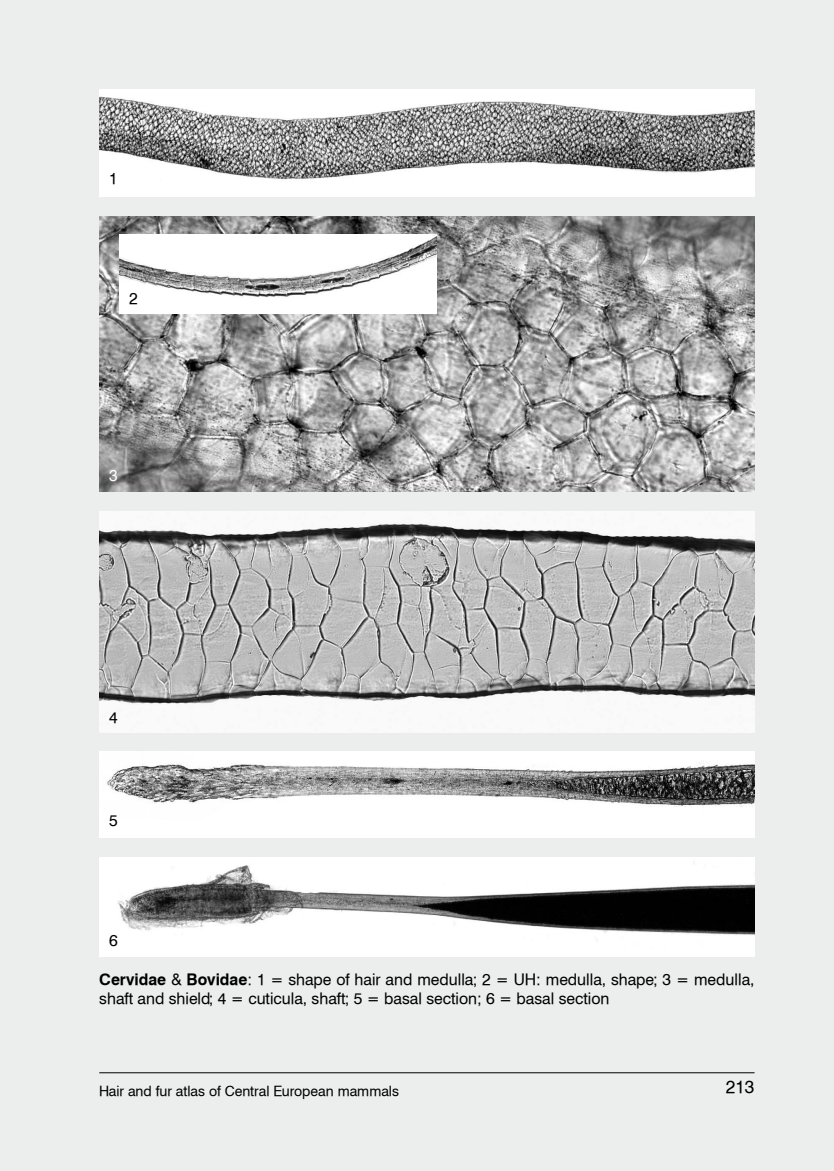
<style>
.page{position:relative;width:834px;height:1171px;background:#fff}
.page>*{position:absolute;margin:0;border:0;box-sizing:border-box;transform-origin:0 0}
.t1{font:17.5px "Swiss 721 PFL";color:#000}
.abraalairas{font:15.75px/18.9px "Swiss 721 PFL";color:#000}
.képszámozás{font:15.75px "Swiss 721 PFL";color:#000}
.képszámozás-2{font:15.75px "Swiss 721 PFL";color:#fff}
.t2{font:14px "Swiss 721 PFL";color:#000}
.s1{font-weight:700}
</style>
<div class="page">
<div style="left:0;top:0;width:833px;height:1171px;background:#eceded"></div>
<hr style="left:99px;top:1072px;width:655px;height:1px;background:#000">
<img style="left:99px;top:752px;width:655px;height:85px">
<img style="left:99px;top:857px;width:655px;height:99px">
<img style="left:99px;top:511px;width:655px;height:221px">
<img style="left:99px;top:216px;width:655px;height:275px">
<img style="left:99px;top:89px;width:655px;height:107px">
<img style="left:119px;top:234px;width:317px;height:79px">
<p class="képszámozás" style="left:109px;top:169px;width:10px">1</p>
<p class="képszámozás" style="left:129px;top:289px;width:10px">2</p>
<p class="képszámozás-2" style="left:109px;top:466px;width:10px">3</p>
<p class="képszámozás" style="left:109px;top:707px;width:10px">4</p>
<p class="képszámozás" style="left:109px;top:811px;width:10px">5</p>
<p class="képszámozás" style="left:109px;top:930px;width:10px">6</p>
<p class="abraalairas" style="left:99px;top:970px;width:656px"><span class="s1">Cervidae</span> &amp; <span class="s1">Bovidae</span>: 1 = shape of hair and medulla; 2 = UH: medulla, shape; 3 = medulla, shaft and shield; 4 = cuticula, shaft; 5 = basal section; 6 = basal section</p>
<p class="t2" style="left:99px;top:1082px;width:301px">Hair and fur atlas of Central European mammals</p>
<p class="t1" style="left:725px;top:1075px;width:30px">213</p>
</div>
